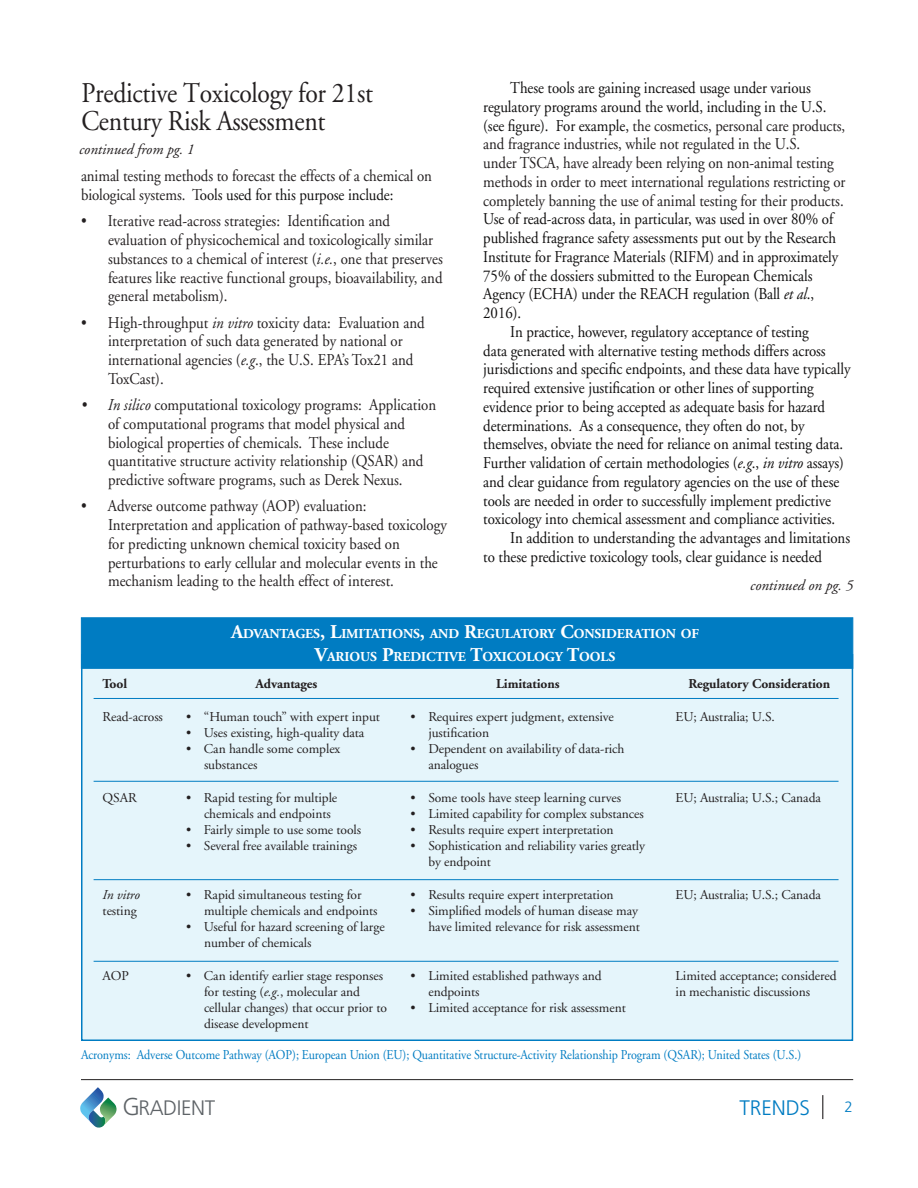
<style>
.page{position:relative;width:918px;height:1188px;background:#fff}
.page>*{position:absolute;margin:0;border:0;box-sizing:border-box;transform-origin:0 0}
.A__Article_Head{font:28.5px/28.5px "Adobe Garamond";letter-spacing:-.01em;color:#231f20;scale:.9 1}
.t1{font:300 21px "Frutiger";letter-spacing:-.02em;color:#5e6367}
.t2{font:300 21px "Frutiger";letter-spacing:-.005em;color:#007cc2}
.t3{font:16.5px/18.8px "Adobe Garamond";letter-spacing:-.005em;color:#0f0e0e;scale:.9 1}
.List_Bullet1{font:16.5px/18.8px "Adobe Garamond";color:#231f20;scale:.9 1}
.t4{font:italic 15px "Adobe Garamond";color:#231f20}
.t5{font:300 15px "Frutiger";color:#007cc2}
.t6{font:700 13.65px "Adobe Garamond";letter-spacing:-.005em;color:#fff}
.t7{font:13.5px/16.2px "Adobe Garamond";letter-spacing:-.005em;color:#231f20}
.t8{font:13.5px "Adobe Garamond";letter-spacing:-.005em;color:#007cc2;scale:.9 1}
.t9{font:700 13.5px "Adobe Garamond";letter-spacing:-.005em;color:#231f20}
.t10{font:italic 13.5px "Adobe Garamond";letter-spacing:-.005em;color:#231f20}
.s1{color:#231f20}
.s2{font-style:italic}
.s3{color:#0f0e0e}
.s4{font-size:19.5px}
.s5{font-size:24.45px}
</style>
<div class="page">
<hr style="left:81px;top:1079px;width:772px;height:1px;background:#231f20">
<svg style="left:80px;top:1087px;width:37px;height:41px"></svg>
<svg style="left:822px;top:1095px;width:1px;height:24px"></svg>
<div style="left:81px;top:654px;width:772px;height:387px;background:#e5f5fb;border:2px solid #007cc2"></div>
<div style="left:81px;top:617px;width:772px;height:52px;background:#007cc2;border:1px solid #007cc2"></div>
<hr style="left:94px;top:698px;width:745px;height:1px;background:#007cc2">
<hr style="left:94px;top:781px;width:745px;height:1px;background:#007cc2">
<hr style="left:94px;top:879px;width:745px;height:1px;background:#007cc2">
<hr style="left:94px;top:961px;width:745px;height:1px;background:#007cc2">
<p class="A__Article_Head" style="left:81px;top:79px;width:326px">Predictive Toxicology for 21st<br>Century Risk Assessment</p>
<p class="t3" style="left:483px;top:79px;width:404px;text-indent:27px">These tools are gaining increased usage under various regulatory programs around the world, including in the U.S. (see figure). For example, <span class="s1">the cosmetics, personal care products, and fragrance industries, while not regulated in the U.S.<br>under TSCA, have already been relying on non-animal testing methods in order to meet international regulations restricting or completely banning the use of animal testing for their products.<br></span>Use of read-across data, in particular, was used in over 80% of published fragrance safety assessments put out by the Research Institute for Fragrance Materials (RIFM) and in approximately 75% of the dossiers submitted to the European Chemicals Agency (ECHA) under the REACH regulation (Ball <span class="s2">et al</span>., 2016).</p>
<p class="t3" style="left:483px;top:323px;width:410px;text-indent:27px">In practice, however, regulatory acceptance of testing<br>data generated with alternative testing methods differs across jurisdictions and specific endpoints, and these data have typically required extensive justification or other lines of supporting evidence prior to being accepted as adequate basis for hazard determinations. As a consequence, they often do not, by themselves, obviate the need for reliance on animal testing data.<br>Further validation of certain methodologies (<span class="s2">e.g</span>., <span class="s2">in vitro</span> assays) and clear guidance from regulatory agencies on the use of these tools are needed in order to successfully implement predictive toxicology into chemical assessment and compliance activities.</p>
<p class="t3" style="left:483px;top:529px;width:409px;text-indent:27px">In addition to understanding the advantages and limitations to these predictive toxicology tools, clear guidance is needed</p>
<p class="t4" style="left:79px;top:141px;width:117px">continued from pg. 1</p>
<p class="List_Bullet1" style="left:81px;top:167px;width:391px">animal testing methods to forecast the effects of a chemical on biological systems. T<span class="s3">ools used for this purpose include:</span></p>
<p class="List_Bullet1" style="left:108px;top:212px;width:374px;text-indent:-27px">• Iterative read-across strategies: Identification and evaluation of physicochemical and toxicologically similar substances to a chemical of interest (<span class="s2">i.e.</span>, one that preserves features like reactive functional groups, bioavailability, and general metabolism).</p>
<p class="List_Bullet1" style="left:108px;top:313px;width:353px;text-indent:-27px">• High-throughput <span class="s2">in vitro</span> toxicity data: Evaluation and interpretation of such data generated by national or international agencies (<span class="s2">e.g</span>., the U.S. EPA’s Tox21 and ToxCast).</p>
<p class="List_Bullet1" style="left:108px;top:396px;width:366px;text-indent:-27px"><span class="s2">• In silico</span> computational toxicology programs: Application of computational programs that model physical and biological properties of chemicals. These include quantitative structure activity relationship (QSAR) and predictive software programs, such as Derek Nexus.</p>
<p class="List_Bullet1" style="left:108px;top:497px;width:378px;text-indent:-27px">• Adverse outcome pathway (AOP) evaluation:<br>Interpretation and application of pathway-based toxicology for predicting unknown chemical toxicity based on perturbations to early cellular and molecular events in the mechanism leading to the health effect of interest.</p>
<p class="t4" style="left:750px;top:578px;width:104px">continued on pg. 5</p>
<p class="t6" style="left:231px;top:626px;width:469px"><span class="s4">A</span>DVANTAGES<span class="s4">, L</span>IMITATIONS<span class="s4">,</span> AND <span class="s4">R</span>EGULATORY <span class="s4">C</span>ONSIDERATION OF</p>
<p class="t6" style="left:315px;top:649px;width:302px"><span class="s4">V</span>ARIOUS <span class="s4">P</span>REDICTIVE <span class="s4">T</span>OXICOLOGY <span class="s4">T</span>OOLS</p>
<p class="t9" style="left:103px;top:677px;width:26px">Tool</p>
<p class="t7" style="left:103px;top:709px;width:62px">Read-across</p>
<p class="t7" style="left:103px;top:790px;width:36px">QSAR</p>
<p class="t10" style="left:103px;top:887px;width:39px">In vitro</p>
<p class="t7" style="left:103px;top:903px;width:36px">testing</p>
<p class="t7" style="left:103px;top:968px;width:28px">AOP</p>
<p class="t9" style="left:256px;top:677px;width:63px">Advantages</p>
<p class="t7" style="left:186px;top:709px;width:195px">• “Human touch” with expert input</p>
<p class="t7" style="left:186px;top:725px;width:180px">• Uses existing, high-quality data</p>
<p class="t7" style="left:204px;top:741px;width:138px;text-indent:-18px">• Can handle some complex substances</p>
<p class="t7" style="left:204px;top:790px;width:135px;text-indent:-18px">• Rapid testing for multiple chemicals and endpoints</p>
<p class="t7" style="left:186px;top:822px;width:177px">• Fairly simple to use some tools</p>
<p class="t7" style="left:186px;top:838px;width:173px">• Several free available trainings</p>
<p class="t7" style="left:204px;top:887px;width:175px;text-indent:-18px">• Rapid simultaneous testing for multiple chemicals and endpoints</p>
<p class="t7" style="left:204px;top:919px;width:182px;text-indent:-18px">• Useful for hazard screening of large number of chemicals</p>
<p class="t7" style="left:204px;top:968px;width:184px;text-indent:-18px">• Can identify earlier stage responses for testing (<span class="s2">e.g.</span>, molecular and cellular changes) that occur prior to disease development</p>
<p class="t9" style="left:496px;top:677px;width:65px">Limitations</p>
<p class="t7" style="left:428px;top:709px;width:187px;text-indent:-18px">• Requires expert judgment, extensive justification</p>
<p class="t7" style="left:428px;top:741px;width:198px;text-indent:-18px">• Dependent on availability of data-rich analogues</p>
<p class="t7" style="left:410px;top:790px;width:212px">• Some tools have steep learning curves</p>
<p class="t7" style="left:410px;top:806px;width:235px">• Limited capability for complex substances</p>
<p class="t7" style="left:410px;top:822px;width:205px">• Results require expert interpretation</p>
<p class="t7" style="left:428px;top:838px;width:218px;text-indent:-18px">• Sophistication and reliability varies greatly by endpoint</p>
<p class="t7" style="left:410px;top:887px;width:205px">• Results require expert interpretation</p>
<p class="t7" style="left:410px;top:903px;width:231px;text-align:right">• Simplified models of human disease may have limited relevance for risk assessment</p>
<p class="t7" style="left:428px;top:968px;width:175px;text-indent:-18px">• Limited established pathways and endpoints</p>
<p class="t7" style="left:410px;top:1000px;width:217px">• Limited acceptance for risk assessment</p>
<p class="t9" style="left:688px;top:677px;width:143px">Regulatory Consideration</p>
<p class="t7" style="left:676px;top:709px;width:101px">EU; Australia; U.S.</p>
<p class="t7" style="left:676px;top:790px;width:147px">EU; Australia; U.S.; Canada</p>
<p class="t7" style="left:676px;top:887px;width:147px">EU; Australia; U.S.; Canada</p>
<p class="t7" style="left:676px;top:968px;width:163px">Limited acceptance; considered in mechanistic discussions</p>
<p class="t8" style="left:81px;top:1047px;width:802px">Acronyms: Adverse Outcome Pathway (AOP); European Union (EU); Quantitative Structure-Activity Relationship Program (QSAR); United States (U.S.)</p>
<p class="t1" style="left:122px;top:1096px;width:94px"><span class="s5">G</span>RADIENT</p>
<p class="t2" style="left:740px;top:1095px;width:72px">TRENDS</p>
<p class="t5" style="left:844px;top:1098px;width:10px">2</p>
</div>
